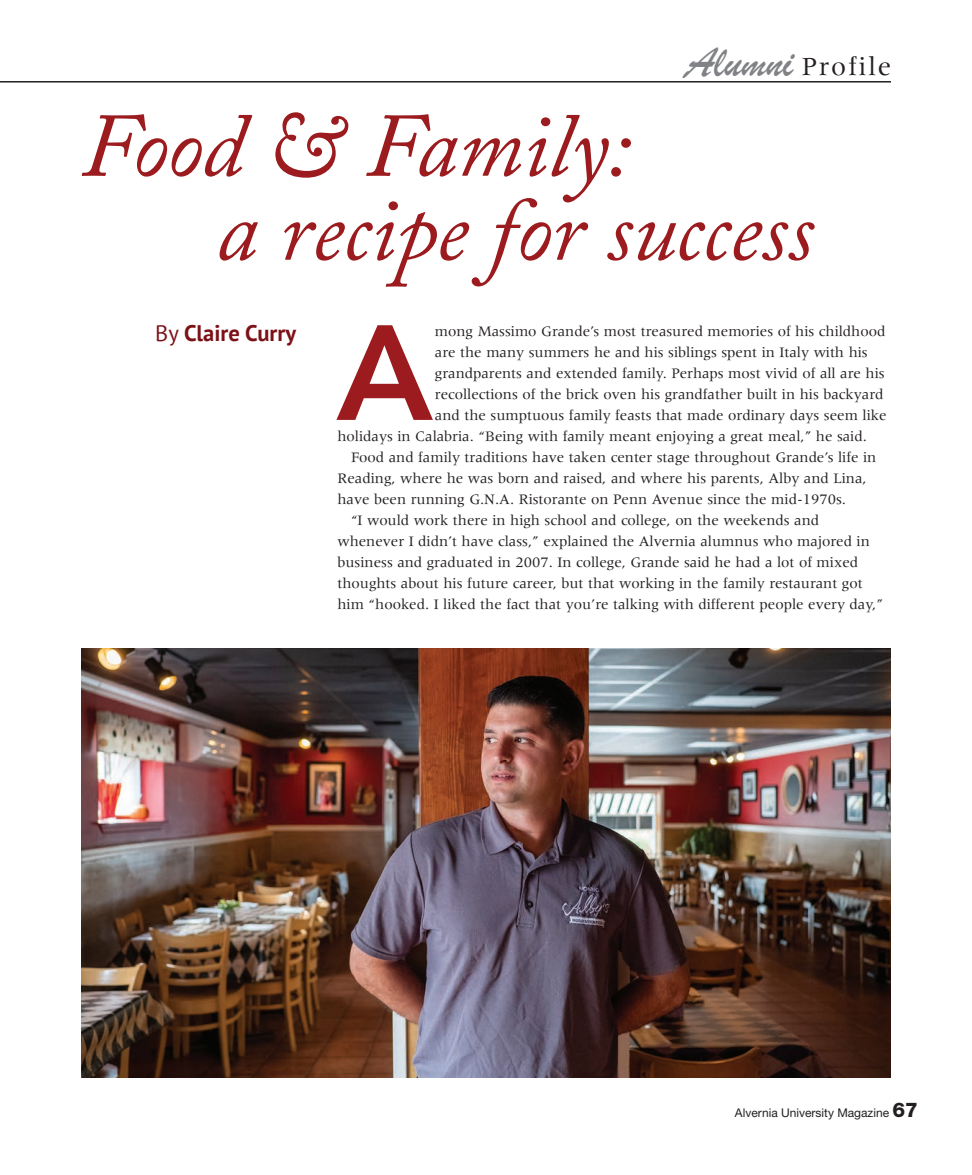
<style>
.page{position:relative;width:972px;height:1175px;background:#fff}
.page>*{position:absolute;margin:0;border:0;box-sizing:border-box;transform-origin:0 0}
.Body{font:600 133.65px "Avenir Next";color:#9b1b1e}
.Body-2{font:italic 90px/84px "Adobe Caslon Pro";color:#9b1b1e}
.t1{font:27px "Meridien";letter-spacing:.075em;color:#231f20}
.t2{font:700 22.5px "PT Sans";color:#7c1118}
.Body-3{font:15px/21px "Meridien";color:#231f20}
.t3{font:12px "Helvetica Neue";color:#231f20}
.s1{font-family:"Brush Script";font-size:45px;color:#808285}
.s2{font-weight:400}
.s3{font-weight:800;font-size:20.25px}
</style>
<div class="page">
<hr style="left:0;top:81px;width:891px;height:1px;background:#231f20">
<img style="left:81px;top:648px;width:810px;height:429px">
<h3 class="t1" style="left:686px;top:52px;width:207px"><span class="s1">Alumni</span> Profile</h3>
<p class="Body-2" style="left:217px;top:103px;width:599px;text-indent:-136px">Food &amp; Family:<br>a recipe for success</p>
<p class="t2" style="left:155px;top:318px;width:142px"><span class="s2">By</span> Claire Curry</p>
<p class="Body" style="left:338px;top:259px;width:96px">A</p>
<p class="Body-3" style="left:435px;top:320px;width:452px">mong Massimo Grande’s most treasured memories of his childhood</p>
<p class="Body-3" style="left:435px;top:341px;width:434px">are the many summers he and his siblings spent in Italy with his</p>
<p class="Body-3" style="left:435px;top:362px;width:451px">grandparents and extended family. Perhaps most vivid of all are his</p>
<p class="Body-3" style="left:435px;top:383px;width:450px">recollections of the brick oven his grandfather built in his backyard</p>
<p class="Body-3" style="left:435px;top:404px;width:453px">and the sumptuous family feasts that made ordinary days seem like</p>
<p class="Body-3" style="left:338px;top:425px;width:531px">holidays in Calabria. “Being with family meant enjoying a great meal,” he said.</p>
<p class="Body-3" style="left:338px;top:446px;width:540px;text-indent:14px">Food and family traditions have taken center stage throughout Grande’s life in<br>Reading, where he was born and raised, and where his parents, Alby and Lina, have been running G.N.A. Ristorante on Penn Avenue since the mid-1970s.</p>
<p class="Body-3" style="left:338px;top:509px;width:547px;text-indent:14px">“I would work there in high school and college, on the weekends and whenever I didn’t have class,” explained the Alvernia alumnus who majored in business and graduated in 2007. In college, Grande said he had a lot of mixed thoughts about his future career, but that working in the family restaurant got him “hooked. I liked the fact that you’re talking with different people every day,”</p>
<p class="t3" style="left:735px;top:1105px;width:185px">Alvernia University Magazine <span class="s3">67</span></p>
</div>
